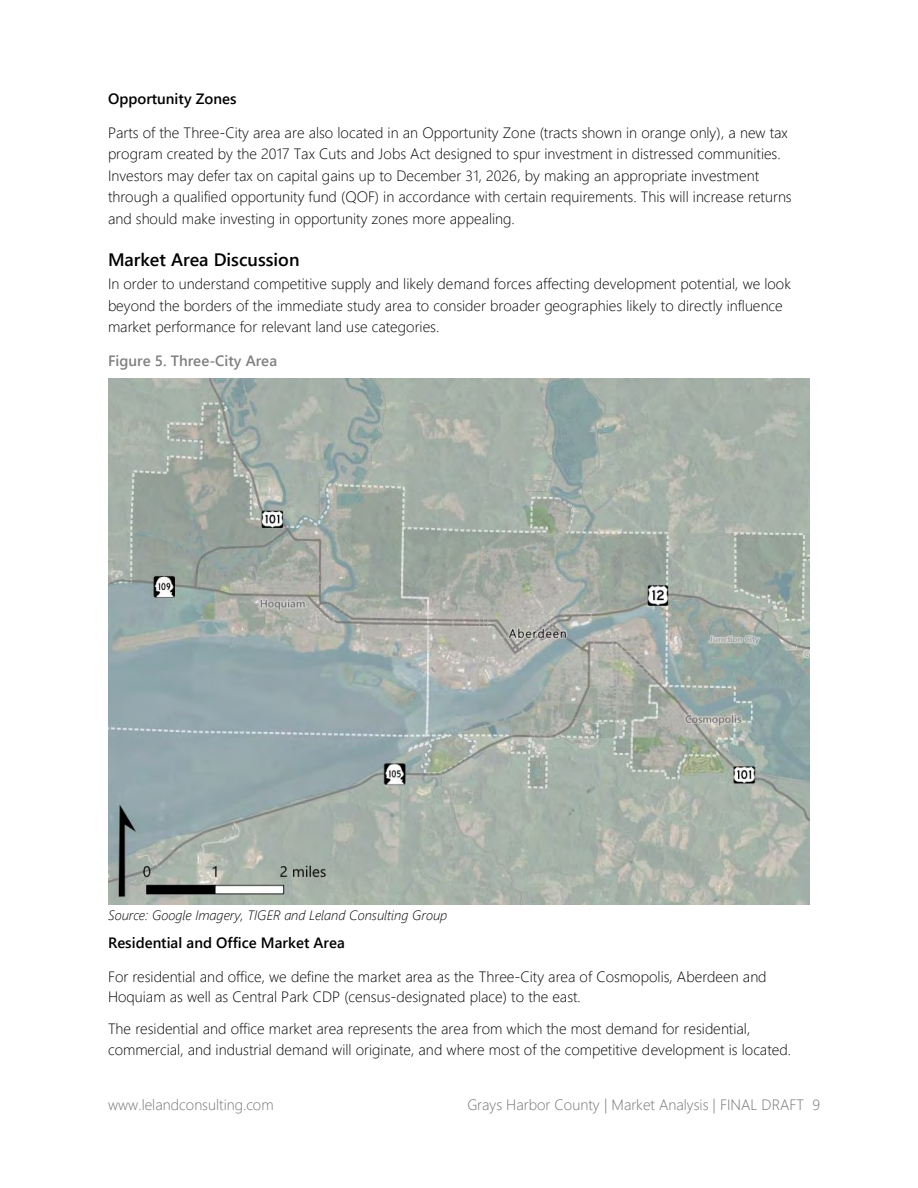
<style>
.page{position:relative;width:918px;height:1188px;background:#fff}
.page>*{position:absolute;margin:0;border:0;box-sizing:border-box;transform-origin:0 0}
.t1{font:600 18px "Segoe UI";color:#000}
.t2{font:300 15px/21.5px "Segoe UI";color:#000}
.t3{font:300 15px "Segoe UI";color:#767171}
.t4{font:600 15px "Segoe UI";color:#000}
.t5{font:600 15px "Segoe UI";letter-spacing:.005em;color:#808080}
.t6{font:italic 300 13.5px "Segoe UI";color:#000}
</style>
<div class="page">
<img style="left:108px;top:378px;width:702px;height:526px">
<p class="t4" style="left:108px;top:88px;width:130px">Opportunity Zones</p>
<p class="t2" style="left:108px;top:120px;width:685px">Parts of the Three-City area are also located in an Opportunity Zone (tracts shown in orange only), a new tax program created by the 2017 Tax Cuts and Jobs Act designed to spur investment in distressed communities.<br>Investors may defer tax on capital gains up to December 31, 2026, by making an appropriate investment through a qualified opportunity fund (QOF) in accordance with certain requirements. This will increase returns and should make investing in opportunity zones more appealing.</p>
<h2 class="t1" style="left:108px;top:247px;width:193px">Market Area Discussion</h2>
<p class="t2" style="left:108px;top:272px;width:685px">In order to understand competitive supply and likely demand forces affecting development potential, we look beyond the borders of the immediate study area to consider broader geographies likely to directly influence market performance for relevant land use categories.</p>
<p class="t5" style="left:108px;top:349px;width:171px">Figure 5. Three-City Area</p>
<p class="t6" style="left:108px;top:905px;width:341px">Source: Google Imagery, TIGER and Leland Consulting Group</p>
<p class="t4" style="left:108px;top:932px;width:238px">Residential and Office Market Area</p>
<p class="t2" style="left:108px;top:965px;width:660px;line-height:20px">For residential and office, we define the market area as the Three-City area of Cosmopolis, Aberdeen and<br>Hoquiam as well as Central Park CDP (census-designated place) to the east.</p>
<p class="t2" style="left:108px;top:1016px;width:685px">The residential and office market area represents the area from which the most demand for residential, commercial, and industrial demand will originate, and where most of the competitive development is located.</p>
<p class="t3" style="left:108px;top:1094px;width:167px">www.lelandconsulting.com</p>
<p class="t3" style="left:467px;top:1094px;width:354px">Grays Harbor County | Market Analysis | FINAL DRAFT 9</p>
</div>
